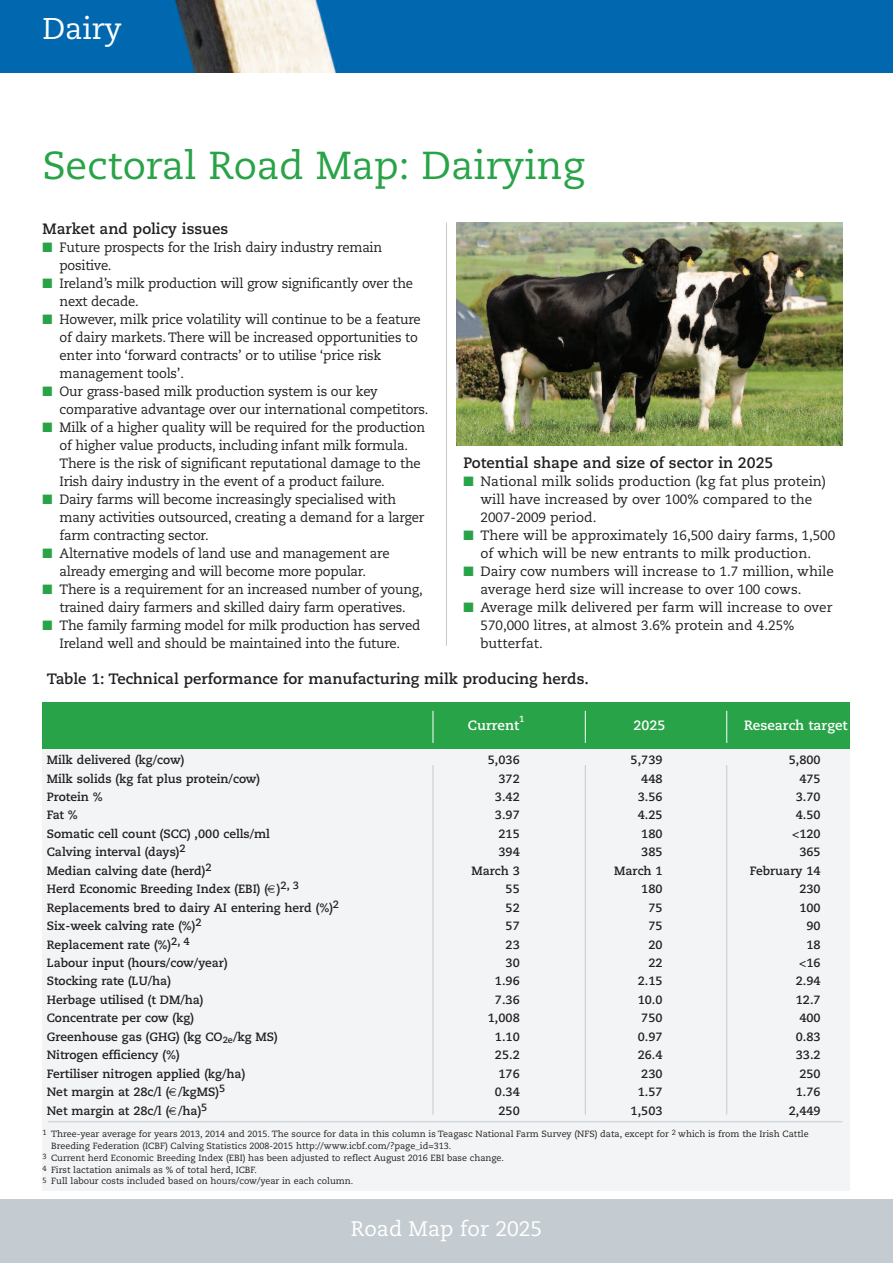
<style>
.page{position:relative;width:893px;height:1263px;background:#fff}
.page>*{position:absolute;margin:0;border:0;box-sizing:border-box;transform-origin:0 0}
.t1{font:39px "Caecilia";color:#29a347}
.t2{font:30px "Caecilia";color:#fff}
.t3{font:21px "Caecilia";color:#fff}
.t4{font:700 15px "Caecilia";color:#231f20}
.t5{font:13.5px/18px "Caecilia";letter-spacing:-.015em;color:#231f20}
.t6{font:700 13.5px "Caecilia";color:#fff}
.t7{font:700 12px "Caecilia";color:#231f20}
.t8{font:9px "Caecilia";color:#231f20}
.t9{font:700 9px "Caecilia";color:#fff}
.s1{color:#29a347}
.s2{font-size:7.5px}
</style>
<div class="page">
<img style="left:0;top:0;width:893px;height:72px">
<div style="left:0;top:1199px;width:893px;height:64px;background:#c4ccd2"></div>
<div style="left:43px;top:702px;width:807px;height:489px;background:#f2f4f5"></div>
<div style="left:43px;top:702px;width:807px;height:47px;background:#29a347"></div>
<hr style="left:446px;top:222px;width:1px;height:424px;background:#c4ccd2">
<img style="left:457px;top:222px;width:385px;height:224px">
<hr style="left:48px;top:1121px;width:794px;height:1px;background:#c4ccd2">
<hr style="left:585px;top:765px;width:1px;height:349px;background:#c4ccd2">
<hr style="left:726px;top:765px;width:1px;height:349px;background:#c4ccd2">
<hr style="left:433px;top:765px;width:1px;height:349px;background:#c4ccd2">
<hr style="left:726px;top:711px;width:1px;height:32px;background:#fff">
<hr style="left:433px;top:711px;width:1px;height:32px;background:#fff">
<hr style="left:585px;top:711px;width:1px;height:32px;background:#fff">
<h2 class="t2" style="left:43px;top:16px;width:81px">Dairy</h2>
<h1 class="t1" style="left:43px;top:149px;width:543px">Sectoral Road Map: Dairying</h1>
<p class="t4" style="left:43px;top:222px;width:187px">Market and policy issues</p>
<p class="t5" style="left:60px;top:240px;width:324px;text-indent:-17px"><span class="s1">■</span> Future prospects for the Irish dairy industry remain positive.</p>
<p class="t5" style="left:60px;top:276px;width:355px;text-indent:-17px"><span class="s1">■</span> Ireland’s milk production will grow significantly over the next decade.</p>
<p class="t5" style="left:60px;top:312px;width:363px;text-indent:-17px"><span class="s1">■</span> However, milk price volatility will continue to be a feature of dairy markets. There will be increased opportunities to enter into ‘forward contracts’ or to utilise ‘price risk management tools’.</p>
<p class="t5" style="left:60px;top:384px;width:371px;text-indent:-17px"><span class="s1">■</span> Our grass-based milk production system is our key comparative advantage over our international competitors.</p>
<p class="t5" style="left:60px;top:420px;width:367px;text-indent:-17px"><span class="s1">■</span> Milk of a higher quality will be required for the production of higher value products, including infant milk formula.<br>There is the risk of significant reputational damage to the Irish dairy industry in the event of a product failure.</p>
<p class="t5" style="left:60px;top:492px;width:366px;text-indent:-17px"><span class="s1">■</span> Dairy farms will become increasingly specialised with many activities outsourced, creating a demand for a larger farm contracting sector.</p>
<p class="t5" style="left:43px;top:546px;width:349px;text-align:center"><span class="s1">■</span> Alternative models of land use and management are already emerging and will become more popular.</p>
<p class="t5" style="left:43px;top:582px;width:382px;text-align:center"><span class="s1">■</span> There is a requirement for an increased number of young, trained dairy farmers and skilled dairy farm operatives.</p>
<p class="t5" style="left:43px;top:618px;width:379px;text-align:center"><span class="s1">■</span> The family farming model for milk production has served<br>Ireland well and should be maintained into the future.</p>
<p class="t4" style="left:463px;top:456px;width:311px">Potential shape and size of sector in 2025</p>
<p class="t5" style="left:480px;top:474px;width:347px;text-indent:-17px"><span class="s1">■</span> National milk solids production (kg fat plus protein) will have increased by over 100% compared to the<br>2007-2009 period.</p>
<p class="t5" style="left:463px;top:528px;width:373px;text-align:center"><span class="s1">■</span> There will be approximately 16,500 dairy farms, 1,500 of which will be new entrants to milk production.</p>
<p class="t5" style="left:480px;top:564px;width:355px;text-indent:-17px"><span class="s1">■</span> Dairy cow numbers will increase to 1.7 million, while average herd size will increase to over 100 cows.</p>
<p class="t5" style="left:480px;top:600px;width:353px;text-indent:-17px"><span class="s1">■</span> Average milk delivered per farm will increase to over<br>570,000 litres, at almost 3.6% protein and 4.25% butterfat.</p>
<p class="t4" style="left:47px;top:672px;width:544px">Table 1: Technical performance for manufacturing milk producing herds.</p>
<p class="t6" style="left:468px;top:719px;width:53px">Current</p>
<p class="t9" style="left:519px;top:715px;width:7px">1</p>
<p class="t6" style="left:634px;top:719px;width:33px">2025</p>
<p class="t6" style="left:744px;top:719px;width:105px">Research target</p>
<p class="t7" style="left:47px;top:755px;width:139px">Milk delivered (kg/cow)</p>
<p class="t7" style="left:488px;top:755px;width:33px">5,036</p>
<p class="t7" style="left:631px;top:755px;width:33px">5,739</p>
<p class="t7" style="left:789px;top:755px;width:33px">5,800</p>
<p class="t7" style="left:47px;top:773px;width:215px">Milk solids (kg fat plus protein/cow)</p>
<p class="t7" style="left:498px;top:773px;width:23px">372</p>
<p class="t7" style="left:641px;top:773px;width:23px">448</p>
<p class="t7" style="left:799px;top:773px;width:23px">475</p>
<p class="t7" style="left:47px;top:792px;width:57px">Protein %</p>
<p class="t7" style="left:495px;top:792px;width:26px">3.42</p>
<p class="t7" style="left:638px;top:792px;width:26px">3.56</p>
<p class="t7" style="left:796px;top:792px;width:26px">3.70</p>
<p class="t7" style="left:47px;top:810px;width:33px">Fat %</p>
<p class="t7" style="left:495px;top:810px;width:26px">3.97</p>
<p class="t7" style="left:638px;top:810px;width:26px">4.25</p>
<p class="t7" style="left:796px;top:810px;width:26px">4.50</p>
<p class="t7" style="left:47px;top:829px;width:225px">Somatic cell count (SCC) ,000 cells/ml</p>
<p class="t7" style="left:498px;top:829px;width:23px">215</p>
<p class="t7" style="left:641px;top:829px;width:23px">180</p>
<p class="t7" style="left:792px;top:829px;width:30px">&lt;120</p>
<p class="t7" style="left:47px;top:847px;width:140px">Calving interval (days)<sup>2</sup></p>
<p class="t7" style="left:498px;top:847px;width:23px">394</p>
<p class="t7" style="left:641px;top:847px;width:23px">385</p>
<p class="t7" style="left:799px;top:847px;width:23px">365</p>
<p class="t7" style="left:47px;top:865px;width:166px">Median calving date (herd)<sup>2</sup></p>
<p class="t7" style="left:471px;top:865px;width:50px">March 3</p>
<p class="t7" style="left:614px;top:865px;width:50px">March 1</p>
<p class="t7" style="left:750px;top:865px;width:72px">February 14</p>
<p class="t7" style="left:47px;top:884px;width:254px">Herd Economic Breeding Index (EBI) ( )<sup>2,</sup> <sup>3</sup></p>
<p class="t7" style="left:506px;top:884px;width:16px">55</p>
<p class="t7" style="left:641px;top:884px;width:23px">180</p>
<p class="t7" style="left:799px;top:884px;width:23px">230</p>
<p class="t7" style="left:47px;top:902px;width:294px">Replacements bred to dairy AI entering herd (%)<sup>2</sup></p>
<p class="t7" style="left:506px;top:902px;width:16px">52</p>
<p class="t7" style="left:648px;top:902px;width:16px">75</p>
<p class="t7" style="left:799px;top:902px;width:23px">100</p>
<p class="t7" style="left:47px;top:921px;width:156px">Six-week calving rate (%)<sup>2</sup></p>
<p class="t7" style="left:506px;top:921px;width:16px">57</p>
<p class="t7" style="left:648px;top:921px;width:16px">75</p>
<p class="t7" style="left:806px;top:921px;width:16px">90</p>
<p class="t7" style="left:47px;top:939px;width:144px">Replacement rate (%)<sup>2,</sup> <sup>4</sup></p>
<p class="t7" style="left:506px;top:939px;width:16px">23</p>
<p class="t7" style="left:648px;top:939px;width:16px">20</p>
<p class="t7" style="left:806px;top:939px;width:16px">18</p>
<p class="t7" style="left:47px;top:958px;width:182px">Labour input (hours/cow/year)</p>
<p class="t7" style="left:506px;top:958px;width:16px">30</p>
<p class="t7" style="left:648px;top:958px;width:16px">22</p>
<p class="t7" style="left:799px;top:958px;width:23px">&lt;16</p>
<p class="t7" style="left:47px;top:976px;width:126px">Stocking rate (LU/ha)</p>
<p class="t7" style="left:495px;top:976px;width:26px">1.96</p>
<p class="t7" style="left:638px;top:976px;width:26px">2.15</p>
<p class="t7" style="left:796px;top:976px;width:26px">2.94</p>
<p class="t7" style="left:47px;top:995px;width:158px">Herbage utilised (t DM/ha)</p>
<p class="t7" style="left:495px;top:995px;width:26px">7.36</p>
<p class="t7" style="left:638px;top:995px;width:26px">10.0</p>
<p class="t7" style="left:796px;top:995px;width:26px">12.7</p>
<p class="t7" style="left:47px;top:1013px;width:149px">Concentrate per cow (kg)</p>
<p class="t7" style="left:488px;top:1013px;width:33px">1,008</p>
<p class="t7" style="left:641px;top:1013px;width:23px">750</p>
<p class="t7" style="left:799px;top:1013px;width:23px">400</p>
<p class="t7" style="left:47px;top:1031px;width:232px">Greenhouse gas (GHG) (kg CO<sub>2e</sub>/kg MS)</p>
<p class="t7" style="left:495px;top:1031px;width:26px">1.10</p>
<p class="t7" style="left:638px;top:1031px;width:26px">0.97</p>
<p class="t7" style="left:796px;top:1031px;width:26px">0.83</p>
<p class="t7" style="left:47px;top:1050px;width:134px">Nitrogen efficiency (%)</p>
<p class="t7" style="left:495px;top:1050px;width:26px">25.2</p>
<p class="t7" style="left:638px;top:1050px;width:26px">26.4</p>
<p class="t7" style="left:796px;top:1050px;width:26px">33.2</p>
<p class="t7" style="left:47px;top:1068px;width:200px">Fertiliser nitrogen applied (kg/ha)</p>
<p class="t7" style="left:498px;top:1068px;width:23px">176</p>
<p class="t7" style="left:641px;top:1068px;width:23px">230</p>
<p class="t7" style="left:799px;top:1068px;width:23px">250</p>
<p class="t7" style="left:47px;top:1087px;width:180px">Net margin at 28c/l ( /kgMS)<sup>5</sup></p>
<p class="t7" style="left:495px;top:1087px;width:26px">0.34</p>
<p class="t7" style="left:638px;top:1087px;width:26px">1.57</p>
<p class="t7" style="left:796px;top:1087px;width:26px">1.76</p>
<p class="t7" style="left:47px;top:1105px;width:162px">Net margin at 28c/l ( /ha)<sup>5</sup></p>
<p class="t7" style="left:498px;top:1105px;width:23px">250</p>
<p class="t7" style="left:631px;top:1105px;width:33px">1,503</p>
<p class="t7" style="left:789px;top:1105px;width:33px">2,449</p>
<p class="t8" style="left:43px;top:1130px;width:768px"><sup>1</sup> Three-year average for years 2013, 2014 and 2015. The source for data in this column is Teagasc National Farm Survey (NFS) data, except for <sup>2</sup> which is from the Irish Cattle</p>
<p class="t8" style="left:51px;top:1142px;width:402px">Breeding Federation (ICBF) Calving Statistics 2008-2015 http://www.icbf.com/?page_id=313.</p>
<p class="t8" style="left:43px;top:1154px;width:463px"><sup>3</sup> Current herd Economic Breeding Index (EBI) has been adjusted to reflect August 2016 EBI base change.</p>
<p class="t8" style="left:43px;top:1166px;width:216px"><sup>4</sup> First lactation animals as % of total herd, ICBF.</p>
<p class="t8" style="left:43px;top:1177px;width:312px"><span class="s2">5</span> Full labour costs included based on hours/cow/year in each column.</p>
<h3 class="t3" style="left:351px;top:1219px;width:193px">Road Map for 2025</h3>
</div>
